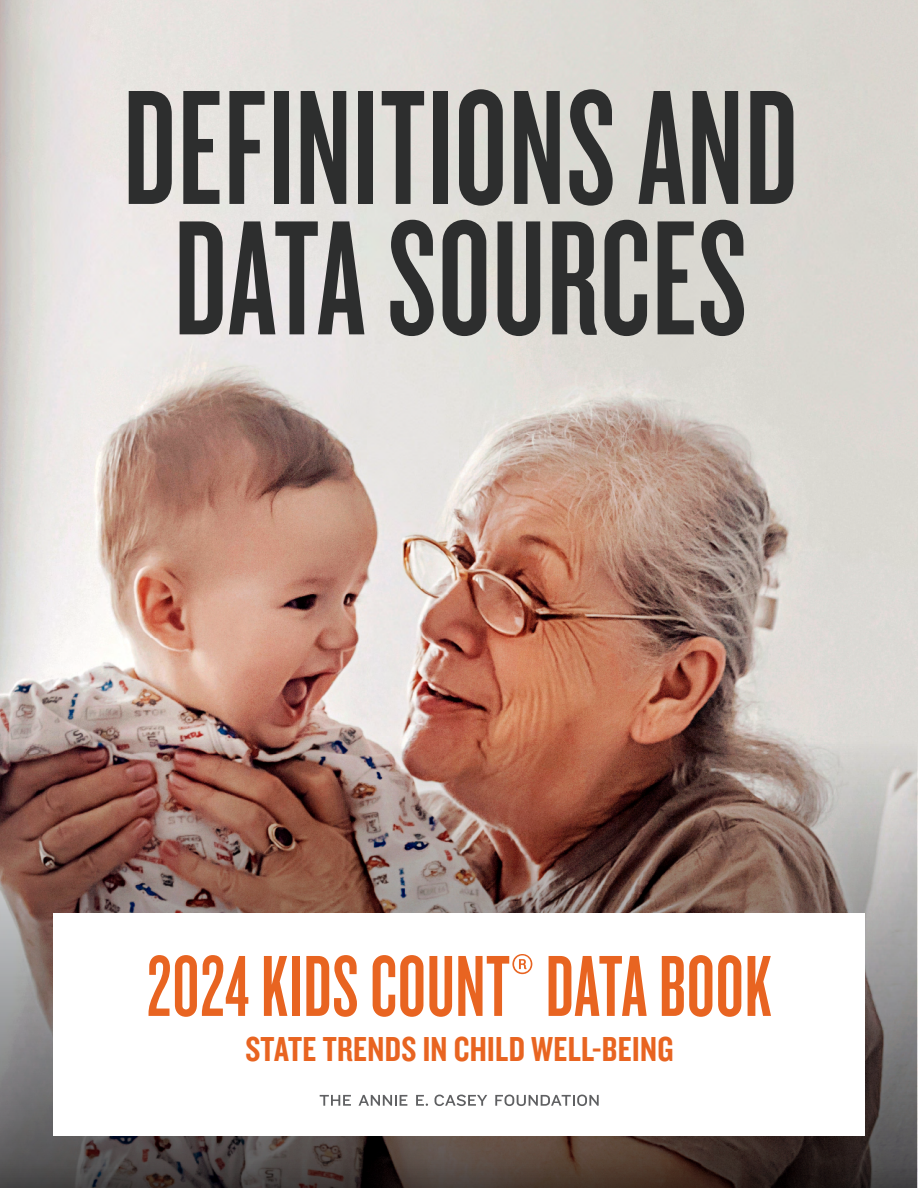
<style>
.page{position:relative;width:918px;height:1188px;background:#fff}
.page>*{position:absolute;margin:0;border:0;box-sizing:border-box;transform-origin:0 0}
.t1{font:169.5px/130.5px "Knockout 47 Bantamweight";letter-spacing:.01em;color:#2d2e2e;text-align:center}
.t2{font:90px "Knockout 47 Bantamweight";letter-spacing:.01em;color:#e86421}
.t3{font:36px "Knockout 49 Liteweight";letter-spacing:.01em;color:#e86421}
</style>
<div class="page">
<img style="left:0;top:0;width:918px;height:1188px">
<img style="left:0;top:740px;width:917px;height:448px">
<div style="left:53px;top:914px;width:811px;height:222px;background:#fff"></div>
<svg style="left:320px;top:1095px;width:31px;height:11px"></svg>
<svg style="left:359px;top:1095px;width:48px;height:11px"></svg>
<svg style="left:416px;top:1095px;width:12px;height:11px"></svg>
<svg style="left:435px;top:1095px;width:52px;height:11px"></svg>
<svg style="left:495px;top:1095px;width:104px;height:11px"></svg>
<h1 class="t1" style="left:123px;top:78px;width:676px">DEFINITIONS AND<br>DATA SOURCES</h1>
<h2 class="t2" style="left:147px;top:933px;width:626px">2024 KIDS COUNT® DATA BOOK</h2>
<h2 class="t3" style="left:246px;top:1026px;width:429px">STATE TRENDS IN CHILD WELL-BEING</h2>
</div>
